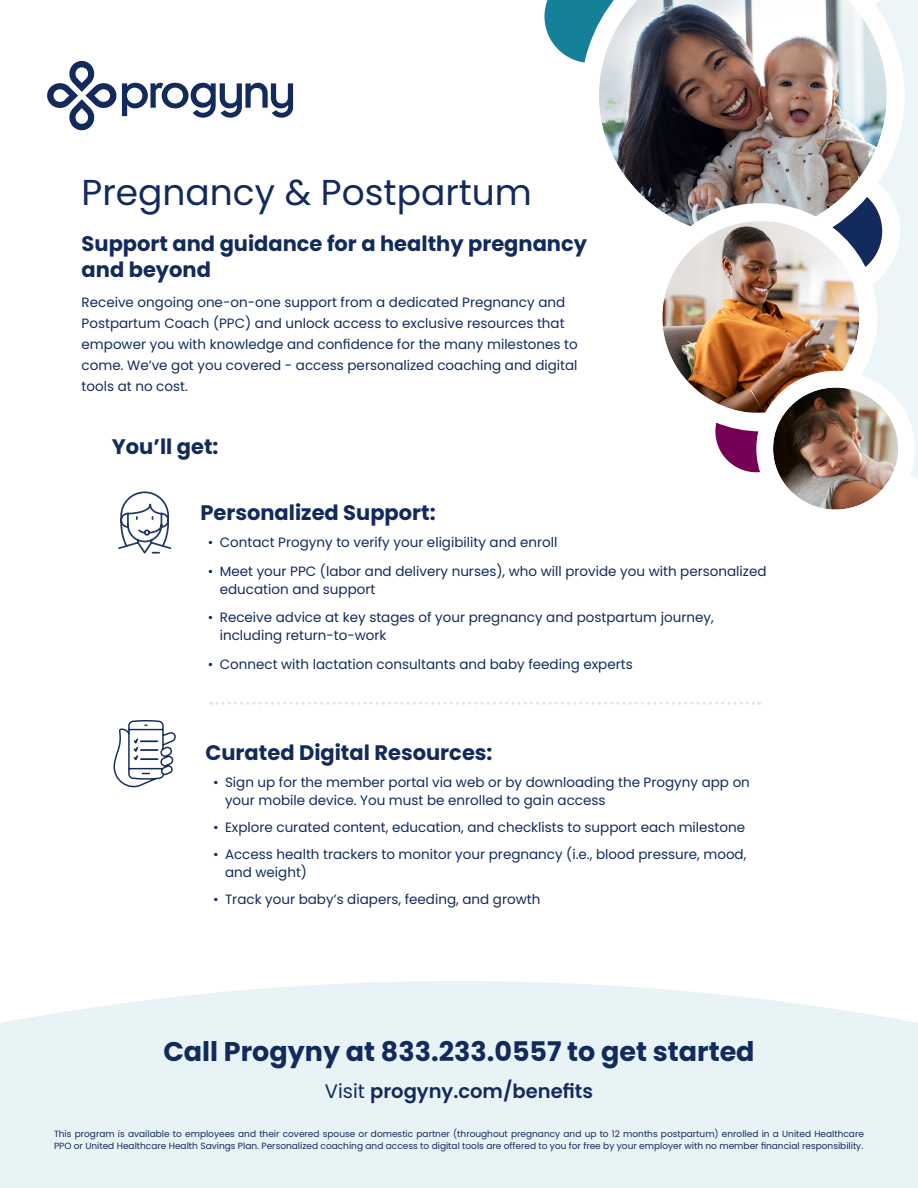
<style>
.page{position:relative;width:918px;height:1188px;background:#fff}
.page>*{position:absolute;margin:0;border:0;box-sizing:border-box;transform-origin:0 0}
.t1{font:36px "Poppins";color:#122b5c}
.t2{font:700 27px "Poppins";color:#122b5c}
.t3{font:700 21px/25.5px "Poppins";color:#122b5c}
.t4{font:600 19.5px "Poppins";color:#122b5c}
.t5{font:13.5px/21px "Poppins";color:#122b5c}
.t6{font:9px/12px "Poppins";color:#122b5c}
.s1{font-weight:400}
</style>
<div class="page">
<div style="left:0;top:981px;width:918px;height:207px;background:#e8f3f5"></div>
<svg style="left:544px;top:0;width:37px;height:62px"></svg>
<div style="left:862px;top:0;width:56px;height:479px;background:#ecf5f7"></div>
<svg style="left:47px;top:60px;width:246px;height:71px"></svg>
<svg style="left:780px;top:176px;width:111px;height:111px"></svg>
<img style="left:581px;top:0;width:324px;height:254px">
<svg style="left:707px;top:382px;width:98px;height:98px;background:#88236d"></svg>
<div style="left:700px;top:375px;width:113px;height:113px;border:16px solid #fff;border-radius:50%"></div>
<img style="left:662px;top:221px;width:197px;height:191px">
<div style="left:644px;top:203px;width:233px;height:228px;border:18px solid #fff;border-radius:50%"></div>
<img style="left:773px;top:388px;width:125px;height:120px">
<div style="left:756px;top:371px;width:159px;height:155px;border:17px solid #fff;border-radius:50%"></div>
<svg style="left:211px;top:702px;width:549px;height:3px"></svg>
<svg style="left:118px;top:491px;width:54px;height:63px"></svg>
<svg style="left:113px;top:720px;width:63px;height:68px"></svg>
<h1 class="t1" style="left:82px;top:171px;width:452px">Pregnancy &amp; Postpartum</h1>
<h3 class="t3" style="left:82px;top:231px;width:507px">Support and guidance for a healthy pregnancy and beyond</h3>
<p class="t5" style="left:82px;top:291px;width:498px">Receive ongoing one-on-one support from a dedicated Pregnancy and Postpartum Coach (PPC) and unlock access to exclusive resources that empower you with knowledge and confidence for the many milestones to come. We’ve got you covered - access personalized coaching and digital tools at no cost.</p>
<h3 class="t3" style="left:112px;top:434px;width:108px">You’ll get:</h3>
<h3 class="t3" style="left:200px;top:500px;width:237px">Personalized Support:</h3>
<p class="t5" style="left:208px;top:532px;width:351px">• Contact Progyny to verify your eligibility and enroll</p>
<p class="t5" style="left:220px;top:562px;width:548px;line-height:18px;text-indent:-12px">• Meet your PPC (labor and delivery nurses), who will provide you with personalized education and support</p>
<p class="t5" style="left:220px;top:609px;width:495px;line-height:18px;text-indent:-12px">• Receive advice at key stages of your pregnancy and postpartum journey, including return-to-work</p>
<p class="t5" style="left:208px;top:654px;width:426px">• Connect with lactation consultants and baby feeding experts</p>
<h3 class="t3" style="left:206px;top:740px;width:289px">Curated Digital Resources:</h3>
<p class="t5" style="left:225px;top:773px;width:526px;line-height:18px;text-indent:-12px">• Sign up for the member portal via web or by downloading the Progyny app on your mobile device. You must be enrolled to gain access</p>
<p class="t5" style="left:213px;top:817px;width:534px">• Explore curated content, education, and checklists to support each milestone</p>
<p class="t5" style="left:225px;top:845px;width:523px;line-height:18px;text-indent:-12px">• Access health trackers to monitor your pregnancy (i.e., blood pressure, mood, and weight)</p>
<p class="t5" style="left:213px;top:888px;width:329px">• Track your baby’s diapers, feeding, and growth</p>
<h2 class="t2" style="left:163px;top:1036px;width:593px">Call Progyny at 833.233.0557 to get started</h2>
<h3 class="t4" style="left:325px;top:1080px;width:270px"><span class="s1">Visit</span> progyny.com/benefits</h3>
<p class="t6" style="left:54px;top:1128px;width:811px">This program is available to employees and their covered spouse or domestic partner (throughout pregnancy and up to 12 months postpartum) enrolled in a United Healthcare<br>PPO or United Healthcare Health Savings Plan. Personalized coaching and access to digital tools are offered to you for free by your employer with no member financial responsibility.</p>
</div>
